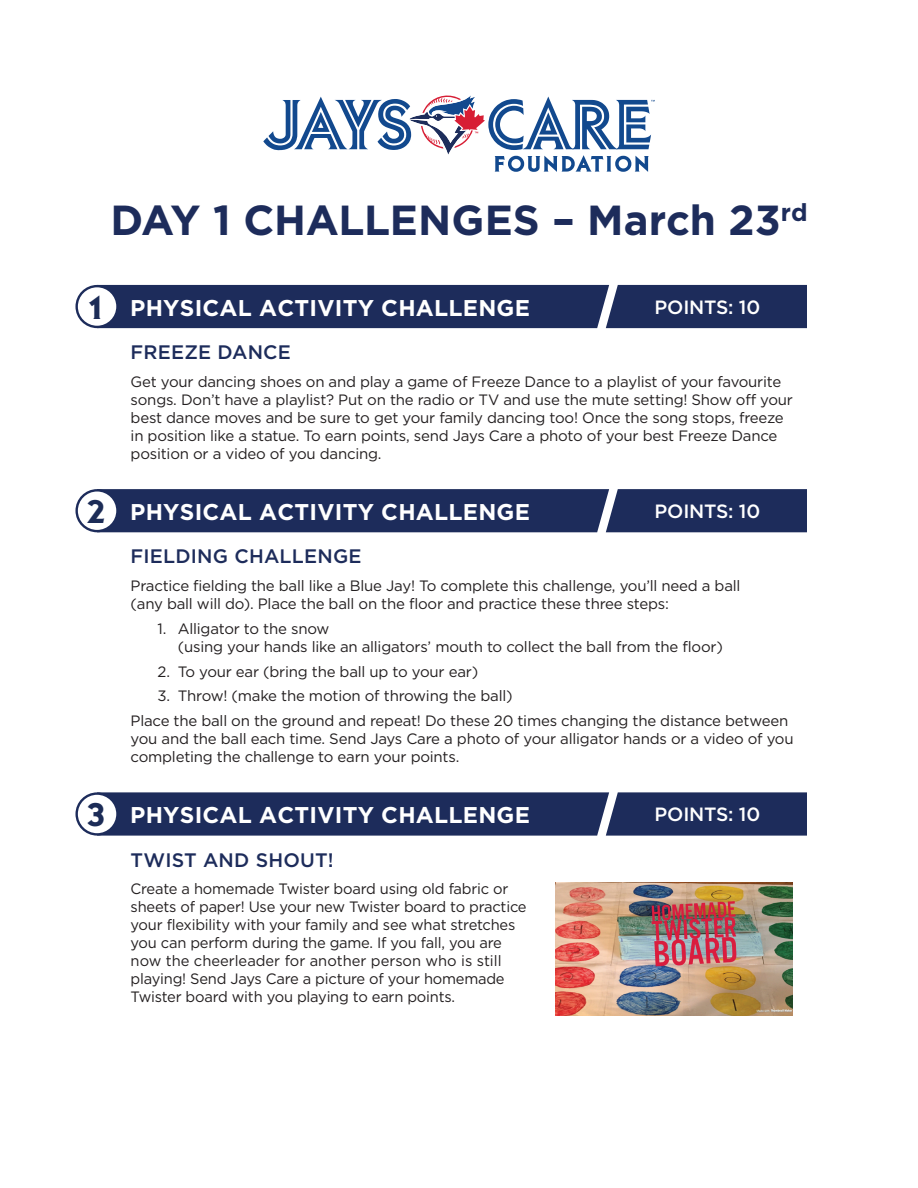
<style>
.page{position:relative;width:918px;height:1188px;background:#fff}
.page>*{position:absolute;margin:0;border:0;box-sizing:border-box;transform-origin:0 0}
.t1{font:700 42px "Gotham HTF";letter-spacing:-.005em;color:#1d2c5b}
.t2{font:700 22.8px "Gotham HTF";letter-spacing:.01em;color:#fff}
.t3{font:500 19.5px "Gotham HTF";letter-spacing:.01em;color:#1d2c5b}
.t4{font:500 19.2px "Gotham HTF";letter-spacing:-.01em;color:#fff}
.t5{font:15px/18px "Gotham HTF";letter-spacing:-.015em;color:#231f20}
.s1{font-family:"Blue Jays Solid";font-size:27px;color:#1c2c57}
</style>
<div class="page">
<div style="left:102px;top:285px;width:705px;height:43px;background:#1d2c5b"></div>
<div style="left:77px;top:286px;width:40px;height:41px;background:#fff;border-radius:50%"></div>
<div style="left:75px;top:285px;width:44px;height:43px;border:2px solid #1d2c5b;border-radius:50%"></div>
<div style="left:102px;top:792px;width:705px;height:44px;background:#1d2c5b"></div>
<div style="left:77px;top:794px;width:40px;height:40px;background:#fff;border-radius:50%"></div>
<div style="left:75px;top:792px;width:44px;height:44px;border:2px solid #1d2c5b;border-radius:50%"></div>
<div style="left:102px;top:489px;width:705px;height:43px;background:#1d2c5b"></div>
<div style="left:77px;top:490px;width:40px;height:41px;background:#fff;border-radius:50%"></div>
<div style="left:75px;top:489px;width:44px;height:43px;border:2px solid #1d2c5b;border-radius:50%"></div>
<svg style="left:263px;top:95px;width:392px;height:77px"></svg>
<img style="left:556px;top:882px;width:237px;height:134px">
<h1 class="t1" style="left:110px;top:196px;width:699px">DAY 1 CHALLENGES – March 23<sup>rd</sup></h1>
<h2 class="t2" style="left:89px;top:294px;width:442px"><span class="s1">1</span> PHYSICAL ACTIVITY CHALLENGE</h2>
<p class="t4" style="left:655px;top:296px;width:107px">POINTS: 10</p>
<h3 class="t3" style="left:131px;top:341px;width:162px">FREEZE DANCE</h3>
<p class="t5" style="left:131px;top:372px;width:664px">Get your dancing shoes on and play a game of Freeze Dance to a playlist of your favourite songs. Don’t have a playlist? Put on the radio or TV and use the mute setting! Show off your best dance moves and be sure to get your family dancing too! Once the song stops, freeze in position like a statue. To earn points, send Jays Care a photo of your best Freeze Dance position or a video of you dancing.</p>
<h2 class="t2" style="left:87px;top:498px;width:444px"><span class="s1">2</span> PHYSICAL ACTIVITY CHALLENGE</h2>
<p class="t4" style="left:655px;top:500px;width:107px">POINTS: 10</p>
<h3 class="t3" style="left:131px;top:545px;width:232px">FIELDING CHALLENGE</h3>
<p class="t5" style="left:131px;top:577px;width:611px">Practice fielding the ball like a Blue Jay! To complete this challenge, you’ll need a ball (any ball will do). Place the ball on the floor and practice these three steps:</p>
<p class="t5" style="left:178px;top:619px;width:546px;text-indent:-20px">1. Alligator to the snow<br>(using your hands like an alligators’ mouth to collect the ball from the floor)</p>
<p class="t5" style="left:158px;top:662px;width:322px">2. To your ear (bring the ball up to your ear)</p>
<p class="t5" style="left:131px;top:683px;width:659px;line-height:24.8px;text-indent:27px">3. Throw! (make the motion of throwing the ball)<br>Place the ball on the ground and repeat! Do these 20 times changing the distance between</p>
<p class="t5" style="left:131px;top:730px;width:665px">you and the ball each time. Send Jays Care a photo of your alligator hands or a video of you completing the challenge to earn your points.</p>
<h2 class="t2" style="left:88px;top:802px;width:444px"><span class="s1">3</span> PHYSICAL ACTIVITY CHALLENGE</h2>
<p class="t4" style="left:655px;top:804px;width:107px">POINTS: 10</p>
<h3 class="t3" style="left:131px;top:849px;width:205px">TWIST AND SHOUT!</h3>
<p class="t5" style="left:131px;top:880px;width:398px">Create a homemade Twister board using old fabric or sheets of paper! Use your new Twister board to practice your flexibility with your family and see what stretches you can perform during the game. If you fall, you are now the cheerleader for another person who is still playing! Send Jays Care a picture of your homemade Twister board with you playing to earn points.</p>
</div>
